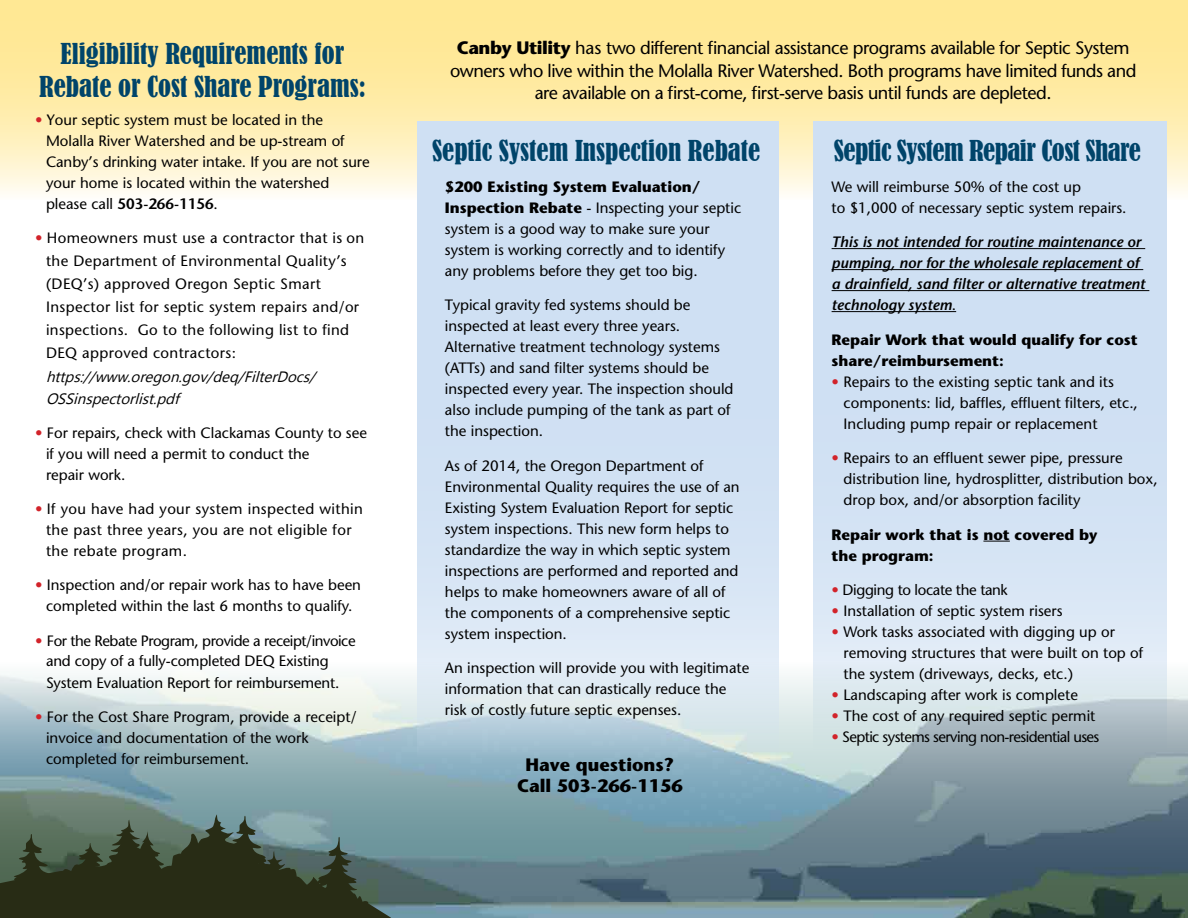
<style>
.page{position:relative;width:1188px;height:918px;background:#fff}
.page>*{position:absolute;margin:0;border:0;box-sizing:border-box;transform-origin:0 0}
.t1{font:condensed 27px/33px "Bernard";color:#00446a;text-align:center}
.t2{font:condensed 27px "Bernard";letter-spacing:-.02em;color:#00446a}
.t3{font:18px/22.5px "Stone Sans";letter-spacing:-.025em;color:#000;text-align:center}
.t4{font:700 18px/21px "Stone Sans";color:#000;text-align:center}
.t5{font:15px/21px "Stone Sans";color:#000}
.t6{font:15px/23px "Stone Sans";letter-spacing:.025em;color:#000}
.t7{font:italic 600 15px/21px "Stone Sans";color:#000}
.t8{font:700 15px/21px "Stone Sans";color:#000}
.t9{font:italic 15px/22.4px "Lao UI";color:#000}
.t10{font:15px "Stone Sans";letter-spacing:-.04em;color:#000}
.t11{font:15px "Stone Sans";letter-spacing:-.025em;color:#000}
.s1{color:#d2232a}
.s2{font-weight:600}
.s3{font-weight:700}
.s4{font-weight:400;font-style:normal}
</style>
<div class="page">
<svg style="left:0;top:0;width:1188px;height:200px;background:#feeba8"></svg>
<div style="left:813px;top:122px;width:353px;height:628px;background:#cfe0f3"></div>
<img style="left:0;top:662px;width:1188px;height:256px">
<svg style="left:417px;top:122px;width:362px;height:635px;background:#d1e1f1"></svg>
<svg style="left:0;top:814px;width:394px;height:104px;background:#435141"></svg>
<hr style="left:832px;top:248px;width:313px;height:1px;background:#000">
<hr style="left:832px;top:269px;width:311px;height:1px;background:#000">
<hr style="left:832px;top:290px;width:317px;height:1px;background:#000">
<hr style="left:832px;top:311px;width:124px;height:1px;background:#000">
<svg style="left:983px;top:541px;width:27px;height:1px"></svg>
<h1 class="t1" style="left:39px;top:37px;width:328px">Eligibility Requirements for<br>Rebate or Cost Share Programs:</h1>
<p class="t5" style="left:46px;top:110px;width:325px;text-indent:-11px"><span class="s1">•</span> Your septic system must be located in the Molalla River Watershed and be up-stream of Canby’s drinking water intake. If you are not sure your home is located within the watershed please call <span class="s2">503-266-1156</span>.</p>
<p class="t6" style="left:46px;top:227px;width:320px;text-indent:-11px"><span class="s1">•</span> Homeowners must use a contractor that is on the Department of Environmental Quality’s (DEQ’s) approved Oregon Septic Smart Inspector list for septic system repairs and/or inspections. Go to the following list to find DEQ approved contractors:</p>
<p class="t9" style="left:46px;top:365px;width:276px">https://www.oregon.gov/deq/FilterDocs/<br>OSSinspectorlist.pdf</p>
<p class="t5" style="left:46px;top:422px;width:322px;text-indent:-11px"><span class="s1">•</span> For repairs, check with Clackamas County to see if you will need a permit to conduct the<br>repair work.</p>
<p class="t6" style="left:46px;top:499px;width:318px;line-height:21px;text-indent:-11px"><span class="s1">•</span> If you have had your system inspected within the past three years, you are not eligible for the rebate program.</p>
<p class="t5" style="left:35px;top:575px;width:328px;text-align:center"><span class="s1">•</span> Inspection and/or repair work has to have been completed within the last 6 months to qualify.</p>
<p class="t5" style="left:46px;top:630px;width:311px;text-indent:-11px"><span class="s1">•</span> For the Rebate Program, provide a receipt/invoice and copy of a fully-completed DEQ Existing<br>System Evaluation Report for reimbursement.</p>
<p class="t5" style="left:46px;top:706px;width:312px;text-indent:-11px"><span class="s1">•</span> For the Cost Share Program, provide a receipt/ invoice and documentation of the work completed for reimbursement.</p>
<p class="t3" style="left:450px;top:37px;width:688px"><span class="s3">Canby Utility</span> has two different financial assistance programs available for Septic System owners who live within the Molalla River Watershed. Both programs have limited funds and are available on a first-come, first-serve basis until funds are depleted.</p>
<h1 class="t1" style="left:432px;top:135px;width:330px">Septic System Inspection Rebate</h1>
<h1 class="t2" style="left:834px;top:135px;width:308px">Septic System Repair Cost Share</h1>
<p class="t5" style="left:832px;top:176px;width:297px">We will reimburse 50% of the cost up<br>to $1,000 of necessary septic system repairs.</p>
<p class="t7" style="left:832px;top:231px;width:315px">This is not intended for routine maintenance or pumping, nor for the wholesale replacement of a drainfield, sand filter or alternative treatment technology system<span class="s4">.</span></p>
<p class="t8" style="left:832px;top:329px;width:308px">Repair Work that would qualify for cost share/reimbursement:</p>
<p class="t5" style="left:844px;top:371px;width:296px;text-indent:-12px"><span class="s1">•</span> Repairs to the existing septic tank and its components: lid, baffles, effluent filters, etc.,<br>Including pump repair or replacement</p>
<p class="t5" style="left:844px;top:447px;width:316px;text-indent:-12px"><span class="s1">•</span> Repairs to an effluent sewer pipe, pressure distribution line, hydrosplitter, distribution box, drop box, and/or absorption facility</p>
<p class="t8" style="left:832px;top:524px;width:267px">Repair work that is not covered by the program:</p>
<p class="t11" style="left:832px;top:581px;width:178px"><span class="s1">•</span> Digging to locate the tank</p>
<p class="t5" style="left:832px;top:600px;width:232px"><span class="s1">•</span> Installation of septic system risers</p>
<p class="t5" style="left:844px;top:621px;width:301px;text-indent:-12px"><span class="s1">•</span> Work tasks associated with digging up or removing structures that were built on top of the system (driveways, decks, etc.)</p>
<p class="t5" style="left:832px;top:684px;width:248px"><span class="s1">•</span> Landscaping after work is complete</p>
<p class="t5" style="left:832px;top:705px;width:265px"><span class="s1">•</span> The cost of any required septic permit</p>
<p class="t10" style="left:832px;top:728px;width:269px"><span class="s1">•</span> Septic systems serving non-residential uses</p>
<p class="t4" style="left:517px;top:754px;width:167px">Have questions?<br>Call 503-266-1156</p>
<p class="t5" style="left:445px;top:176px;width:298px"><span class="s3">$200 Existing System Evaluation/ Inspection Rebate</span> - Inspecting your septic system is a good way to make sure your system is working correctly and to identify any problems before they get too big.</p>
<p class="t5" style="left:445px;top:294px;width:290px">Typical gravity fed systems should be inspected at least every three years.<br>Alternative treatment technology systems (ATTs) and sand filter systems should be inspected every year. The inspection should also include pumping of the tank as part of the inspection.</p>
<p class="t5" style="left:445px;top:455px;width:296px">As of 2014, the Oregon Department of Environmental Quality requires the use of an Existing System Evaluation Report for septic system inspections. This new form helps to standardize the way in which septic system inspections are performed and reported and helps to make homeowners aware of all of the components of a comprehensive septic system inspection.</p>
<p class="t5" style="left:445px;top:657px;width:306px">An inspection will provide you with legitimate information that can drastically reduce the risk of costly future septic expenses.</p>
</div>
